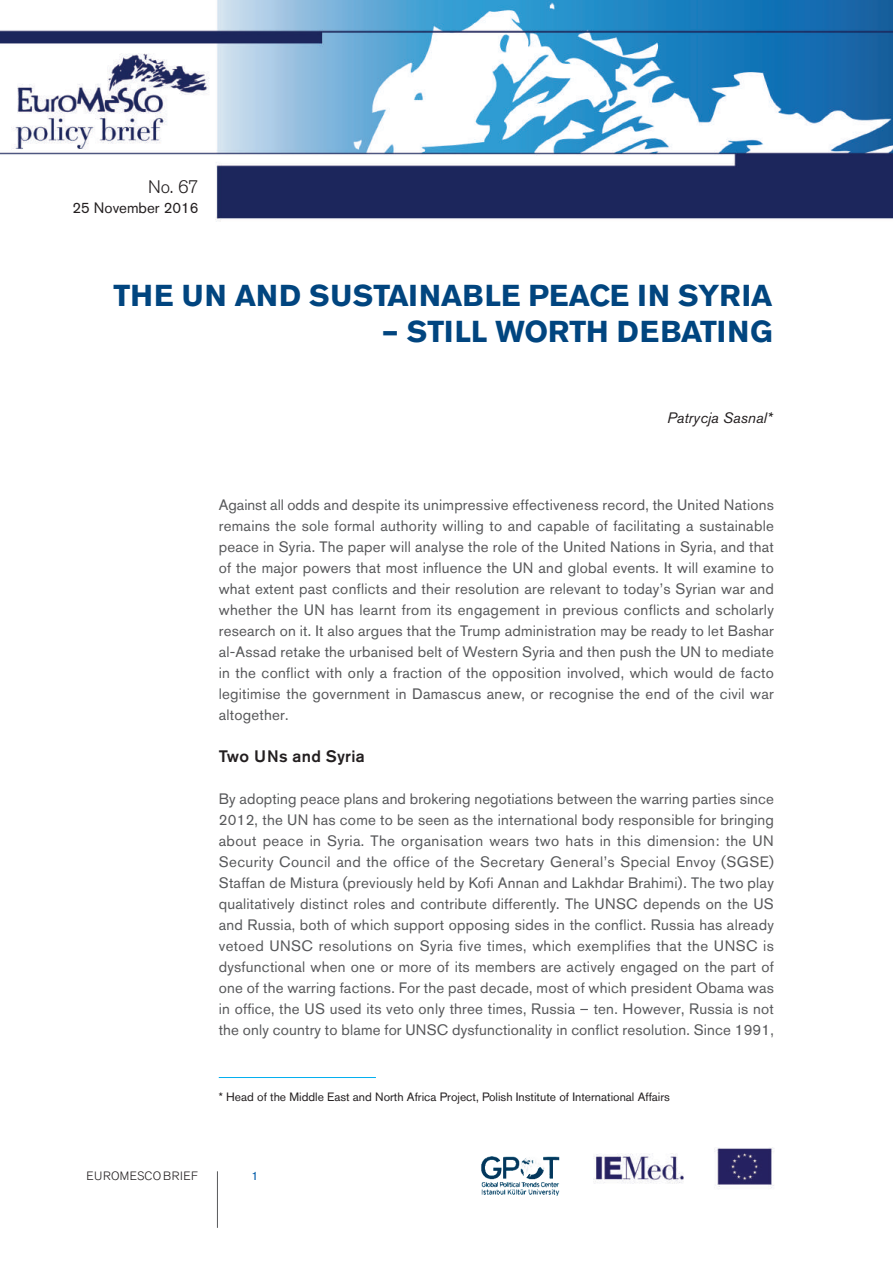
<style>
.page{position:relative;width:893px;height:1263px;background:#fff}
.page>*{position:absolute;margin:0;border:0;box-sizing:border-box;transform-origin:0 0}
.t1{font:700 30px "Akzidenz Grotesk BE";color:#01457f}
.t2{font:300 18px "Akzidenz Grotesk BE";color:#231f20}
.t3{font:500 16.5px "Akzidenz Grotesk BE";letter-spacing:.015em;color:#231f20}
.t4{font:15px/21px "Akzidenz Grotesk BQ";letter-spacing:.015em;color:#57585a;text-align:justify}
.t5{font:italic 15px "Akzidenz Grotesk BE";color:#231f20}
.t6{font:15px "Akzidenz Grotesk BQ";color:#231f20}
.t7{font:12px "Akzidenz Grotesk BQ";color:#231f20}
.t8{font:300 12px "Akzidenz Grotesk BE";letter-spacing:.04em;color:#231f20}
.t9{font:12px "Akzidenz Grotesk BQ";color:#015ba9}
</style>
<div class="page">
<hr style="left:217px;top:1171px;width:1px;height:57px;background:#57585a">
<img style="left:593px;top:1147px;width:181px;height:42px">
<img style="left:481px;top:1156px;width:79px;height:40px">
<hr style="left:219px;top:1077px;width:157px;height:1px;background:#00aeef">
<svg style="left:0;top:0;width:893px;height:222px"></svg>
<p class="t2" style="left:148px;top:179px;width:52px">No. 67</p>
<p class="t6" style="left:72px;top:202px;width:128px">25 November 2016</p>
<h1 class="t1" style="left:114px;top:284px;width:660px">THE UN AND SUSTAINABLE PEACE IN SYRIA</h1>
<h1 class="t1" style="left:382px;top:320px;width:392px">– STILL WORTH DEBATING</h1>
<p class="t5" style="left:667px;top:412px;width:107px">Patrycja Sasnal*</p>
<p class="t4" style="left:219px;top:496px;width:557px">Against all odds and despite its unimpressive effectiveness record, the United Nations remains the sole formal authority willing to and capable of facilitating a sustainable peace in Syria. The paper will analyse the role of the United Nations in Syria, and that of the major powers that most influence the UN and global events. It will examine to what extent past conflicts and their resolution are relevant to today’s Syrian war and whether the UN has learnt from its engagement in previous conflicts and scholarly research on it. It also argues that the Trump administration may be ready to let Bashar al-Assad retake the urbanised belt of Western Syria and then push the UN to mediate in the conflict with only a fraction of the opposition involved, which would de facto legitimise the government in Damascus anew, or recognise the end of the civil war altogether.</p>
<p class="t3" style="left:219px;top:750px;width:147px">Two UNs and Syria</p>
<p class="t4" style="left:219px;top:790px;width:557px">By adopting peace plans and brokering negotiations between the warring parties since 2012, the UN has come to be seen as the international body responsible for bringing about peace in Syria. The organisation wears two hats in this dimension: the UN Security Council and the office of the Secretary General’s Special Envoy (SGSE)<br>Staffan de Mistura (previously held by Kofi Annan and Lakhdar Brahimi). The two play qualitatively distinct roles and contribute differently. The UNSC depends on the US and Russia, both of which support opposing sides in the conflict. Russia has already vetoed UNSC resolutions on Syria five times, which exemplifies that the UNSC is dysfunctional when one or more of its members are actively engaged on the part of one of the warring factions. For the past decade, most of which president Obama was in office, the US used its veto only three times, Russia – ten. However, Russia is not the only country to blame for UNSC dysfunctionality in conflict resolution. Since 1991,</p>
<p class="t7" style="left:219px;top:1092px;width:453px">* Head of the Middle East and North Africa Project, Polish Institute of International Affairs</p>
<p class="t8" style="left:87px;top:1171px;width:113px">EUROMESCO BRIEF</p>
<p class="t9" style="left:252px;top:1171px;width:8px">1</p>
</div>
